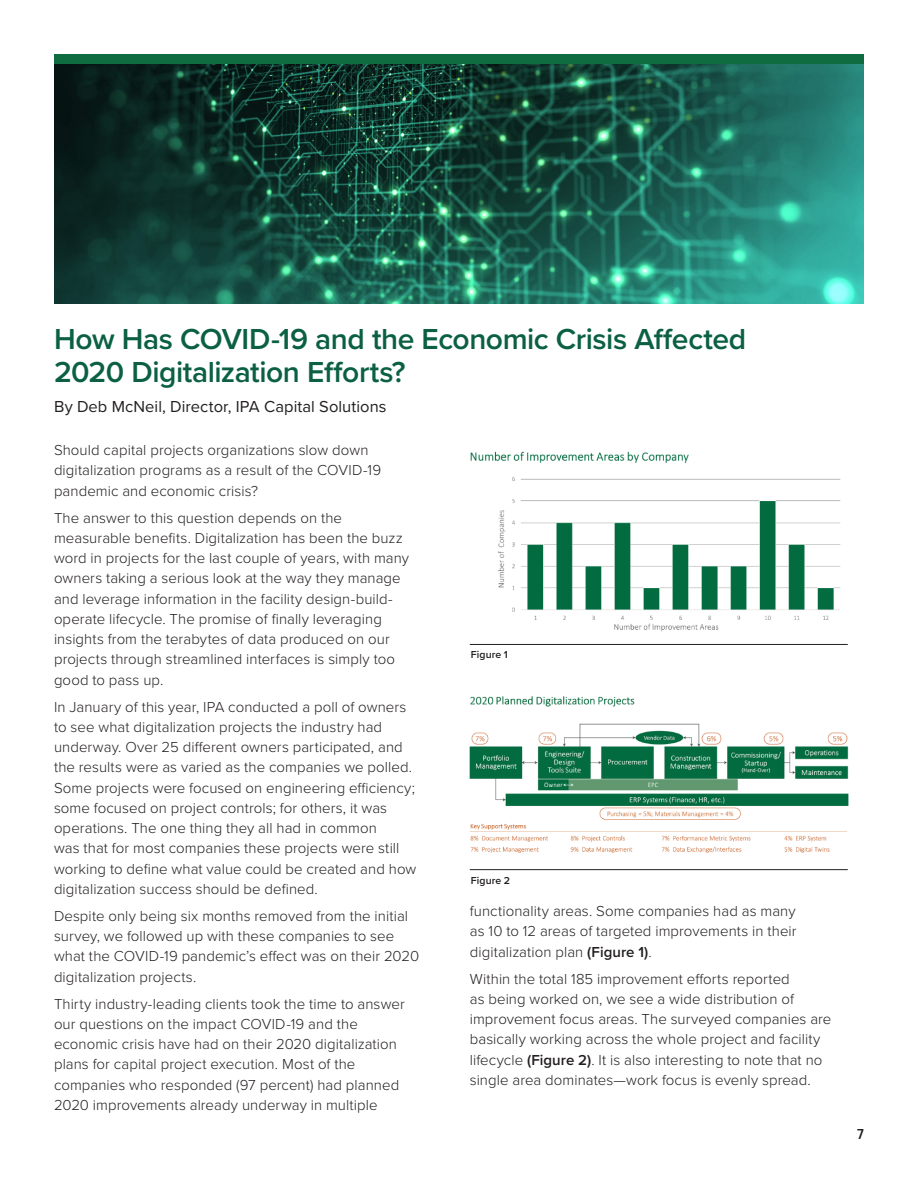
<style>
.page{position:relative;width:918px;height:1188px;background:#fff}
.page>*{position:absolute;margin:0;border:0;box-sizing:border-box;transform-origin:0 0}
._1-head{font:600 30px/33px "Proxima Nova";letter-spacing:-.015em;color:#0b6044}
.by_line{font:16.5px "Proxima Nova";letter-spacing:.005em;color:#231f20}
._3-body{font:300 15px/20.2px "Proxima Nova";letter-spacing:.005em;color:#231f20}
.t1{font:600 15px "Proxima Nova Cond";color:#231f20}
._3-body-2{font:600 10.5px "Proxima Nova";letter-spacing:.005em;color:#231f20}
.s1{font-weight:600}
</style>
<div class="page">
<div style="left:54px;top:54px;width:810px;height:11px;background:#0f6b40"></div>
<img style="left:54px;top:65px;width:810px;height:239px">
<img style="left:470px;top:451px;width:371px;height:181px">
<img style="left:469px;top:696px;width:380px;height:157px">
<hr style="left:470px;top:644px;width:378px;height:1px;background:#231f20">
<hr style="left:470px;top:869px;width:378px;height:1px;background:#231f20">
<p class="_1-head" style="left:54px;top:322px;width:694px">How Has COVID-19 and the Economic Crisis Affected<br>2020 Digitalization Efforts?</p>
<p class="by_line" style="left:54px;top:394px;width:334px">By Deb McNeil, Director, IPA Capital Solutions</p>
<p class="_3-body" style="left:54px;top:439px;width:329px">Should capital projects organizations slow down digitalization programs as a result of the COVID-19 pandemic and economic crisis?</p>
<p class="_3-body" style="left:54px;top:507px;width:357px">The answer to this question depends on the measurable benefits. Digitalization has been the buzz word in projects for the last couple of years, with many owners taking a serious look at the way they manage and leverage information in the facility design-build&shy;operate lifecycle. The promise of finally leveraging insights from the terabytes of data produced on our projects through streamlined interfaces is simply too good to pass up.</p>
<p class="_3-body" style="left:54px;top:696px;width:364px">In January of this year, IPA conducted a poll of owners to see what digitalization projects the industry had underway. Over 25 different owners participated, and the results were as varied as the companies we polled.<br>Some projects were focused on engineering efficiency; some focused on project controls; for others, it was operations. The one thing they all had in common<br>was that for most companies these projects were still working to define what value could be created and how digitalization success should be defined.</p>
<p class="_3-body" style="left:54px;top:905px;width:367px">Despite only being six months removed from the initial survey, we followed up with these companies to see what the COVID-19 pandemic’s effect was on their 2020 digitalization projects.</p>
<p class="_3-body" style="left:54px;top:993px;width:352px">Thirty industry-leading clients took the time to answer our questions on the impact COVID-19 and the economic crisis have had on their 2020 digitalization plans for capital project execution. Most of the companies who responded (97 percent) had planned 2020 improvements already underway in multiple</p>
<p class="_3-body-2" style="left:471px;top:647px;width:38px">Figure 1</p>
<p class="_3-body-2" style="left:471px;top:872px;width:41px">Figure 2</p>
<p class="_3-body" style="left:470px;top:900px;width:328px;text-align:justify">functionality areas. Some companies had as many as 10 to 12 areas of targeted improvements in their digitalization plan <span class="s1">(Figure 1)</span>.</p>
<p class="_3-body" style="left:470px;top:968px;width:363px">Within the total 185 improvement efforts reported<br>as being worked on, we see a wide distribution of improvement focus areas. The surveyed companies are basically working across the whole project and facility lifecycle <span class="s1">(Figure 2)</span>. It is also interesting to note that no single area dominates—work focus is evenly spread.</p>
<p class="t1" style="left:857px;top:1123px;width:8px">7</p>
</div>
